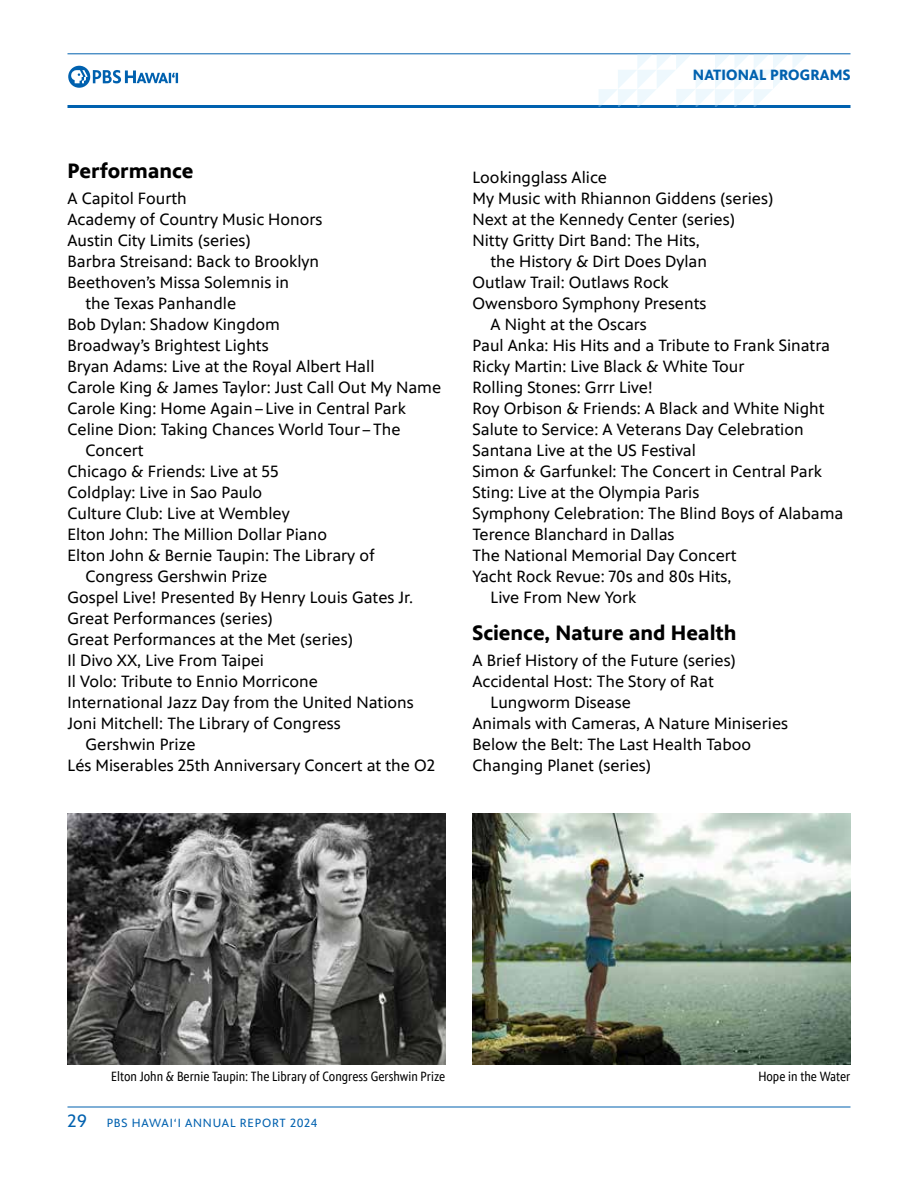
<style>
.page{position:relative;width:918px;height:1188px;background:#fff}
.page>*{position:absolute;margin:0;border:0;box-sizing:border-box;transform-origin:0 0}
.t1{font:700 21px "PBS Sans";color:#000}
.t2{font:16.5px "PBS Sans";color:#000}
.t3{font:700 15px "PBS Sans";letter-spacing:.01em;color:#0061af}
.t4{font:13.5px "PBS Sans Condensed";color:#000}
.t5{font:12px "PBS Sans";letter-spacing:.065em;color:#0061af}
.s1{font-size:18px}
</style>
<div class="page">
<img style="left:67px;top:813px;width:378px;height:252px">
<img style="left:472px;top:813px;width:378px;height:252px">
<hr style="left:68px;top:1107px;width:782px;height:1px;background:#0061af">
<hr style="left:68px;top:105px;width:782px;height:3px;background:#0061af">
<hr style="left:68px;top:54px;width:782px;height:1px;background:#0061af">
<svg style="left:599px;top:54px;width:213px;height:52px"></svg>
<svg style="left:68px;top:66px;width:110px;height:22px"></svg>
<p class="t3" style="left:693px;top:66px;width:159px">NATIONAL PROGRAMS</p>
<p class="t1" style="left:68px;top:159px;width:128px">Performance</p>
<p class="t2" style="left:68px;top:189px;width:121px">A Capitol Fourth</p>
<p class="t2" style="left:68px;top:210px;width:256px">Academy of Country Music Honors</p>
<p class="t2" style="left:68px;top:231px;width:185px">Austin City Limits (series)</p>
<p class="t2" style="left:68px;top:252px;width:253px">Barbra Streisand: Back to Brooklyn</p>
<p class="t2" style="left:68px;top:273px;width:223px">Beethoven’s Missa Solemnis in</p>
<p class="t2" style="left:86px;top:294px;width:152px">the Texas Panhandle</p>
<p class="t2" style="left:68px;top:315px;width:214px">Bob Dylan: Shadow Kingdom</p>
<p class="t2" style="left:68px;top:336px;width:203px">Broadway’s Brightest Lights</p>
<p class="t2" style="left:68px;top:357px;width:309px">Bryan Adams: Live at the Royal Albert Hall</p>
<p class="t2" style="left:68px;top:378px;width:375px">Carole King &amp; James Taylor: Just Call Out My Name</p>
<p class="t2" style="left:68px;top:399px;width:340px">Carole King: Home Again–Live in Central Park</p>
<p class="t2" style="left:68px;top:420px;width:335px">Celine Dion: Taking Chances World Tour–The</p>
<p class="t2" style="left:86px;top:441px;width:60px">Concert</p>
<p class="t2" style="left:67px;top:462px;width:213px">Chicago &amp; Friends: Live at 55</p>
<p class="t2" style="left:67px;top:483px;width:196px">Coldplay: Live in Sao Paulo</p>
<p class="t2" style="left:67px;top:504px;width:224px">Culture Club: Live at Wembley</p>
<p class="t2" style="left:67px;top:525px;width:261px">Elton John: The Million Dollar Piano</p>
<p class="t2" style="left:67px;top:546px;width:309px">Elton John &amp; Bernie Taupin: The Library of</p>
<p class="t2" style="left:86px;top:567px;width:183px">Congress Gershwin Prize</p>
<p class="t2" style="left:67px;top:588px;width:347px">Gospel Live! Presented By Henry Louis Gates Jr.</p>
<p class="t2" style="left:67px;top:609px;width:207px">Great Performances (series)</p>
<p class="t2" style="left:67px;top:630px;width:287px">Great Performances at the Met (series)</p>
<p class="t2" style="left:67px;top:651px;width:198px">Il Divo XX, Live From Taipei</p>
<p class="t2" style="left:67px;top:672px;width:252px">Il Volo: Tribute to Ennio Morricone</p>
<p class="t2" style="left:67px;top:693px;width:348px">International Jazz Day from the United Nations</p>
<p class="t2" style="left:67px;top:714px;width:275px">Joni Mitchell: The Library of Congress</p>
<p class="t2" style="left:86px;top:735px;width:112px">Gershwin Prize</p>
<p class="t2" style="left:67px;top:756px;width:369px">Lés Miserables 25th Anniversary Concert at the O2</p>
<p class="t2" style="left:472px;top:168px;width:136px">Lookingglass Alice</p>
<p class="t2" style="left:472px;top:189px;width:302px">My Music with Rhiannon Giddens (series)</p>
<p class="t2" style="left:472px;top:210px;width:264px">Next at the Kennedy Center (series)</p>
<p class="t2" style="left:472px;top:231px;width:229px">Nitty Gritty Dirt Band: The Hits,</p>
<p class="t2" style="left:490px;top:252px;width:218px">the History &amp; Dirt Does Dylan</p>
<p class="t2" style="left:472px;top:273px;width:198px">Outlaw Trail: Outlaws Rock</p>
<p class="t2" style="left:472px;top:294px;width:235px">Owensboro Symphony Presents</p>
<p class="t2" style="left:490px;top:315px;width:158px">A Night at the Oscars</p>
<p class="t2" style="left:472px;top:336px;width:359px">Paul Anka: His Hits and a Tribute to Frank Sinatra</p>
<p class="t2" style="left:472px;top:358px;width:273px">Ricky Martin: Live Black &amp; White Tour</p>
<p class="t2" style="left:472px;top:379px;width:182px">Rolling Stones: Grrr Live!</p>
<p class="t2" style="left:472px;top:400px;width:354px">Roy Orbison &amp; Friends: A Black and White Night</p>
<p class="t2" style="left:472px;top:421px;width:333px">Salute to Service: A Veterans Day Celebration</p>
<p class="t2" style="left:472px;top:442px;width:225px">Santana Live at the US Festival</p>
<p class="t2" style="left:472px;top:463px;width:351px">Simon &amp; Garfunkel: The Concert in Central Park</p>
<p class="t2" style="left:472px;top:484px;width:228px">Sting: Live at the Olympia Paris</p>
<p class="t2" style="left:472px;top:505px;width:373px">Symphony Celebration: The Blind Boys of Alabama</p>
<p class="t2" style="left:472px;top:526px;width:203px">Terence Blanchard in Dallas</p>
<p class="t2" style="left:472px;top:547px;width:266px">The National Memorial Day Concert</p>
<p class="t2" style="left:472px;top:568px;width:261px">Yacht Rock Revue: 70s and 80s Hits,</p>
<p class="t2" style="left:490px;top:589px;width:148px">Live From New York</p>
<p class="t1" style="left:472px;top:621px;width:266px">Science, Nature and Health</p>
<p class="t2" style="left:472px;top:651px;width:265px">A Brief History of the Future (series)</p>
<p class="t2" style="left:472px;top:672px;width:243px">Accidental Host: The Story of Rat</p>
<p class="t2" style="left:491px;top:693px;width:142px">Lungworm Disease</p>
<p class="t2" style="left:472px;top:714px;width:317px">Animals with Cameras, A Nature Miniseries</p>
<p class="t2" style="left:472px;top:735px;width:280px">Below the Belt: The Last Health Taboo</p>
<p class="t2" style="left:472px;top:756px;width:180px">Changing Planet (series)</p>
<p class="t4" style="left:111px;top:1069px;width:336px">Elton John &amp; Bernie Taupin: The Library of Congress Gershwin Prize</p>
<p class="t4" style="left:758px;top:1069px;width:94px">Hope in the Water</p>
<p class="t5" style="left:68px;top:1117px;width:251px"><span class="s1">29</span> PBS HAWAI‘I ANNUAL REPORT 2024</p>
</div>
